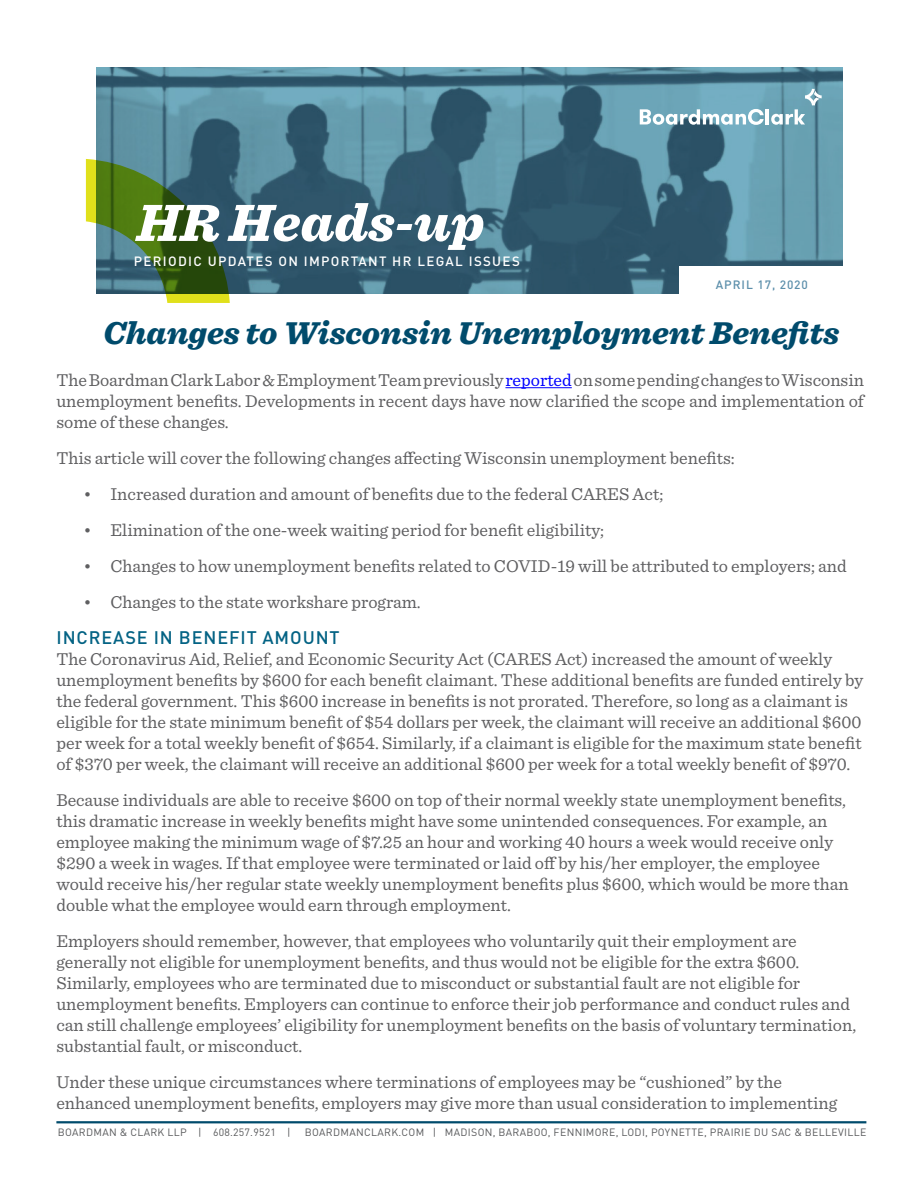
<style>
.page{position:relative;width:918px;height:1188px;background:#fff}
.page>*{position:absolute;margin:0;border:0;box-sizing:border-box;transform-origin:0 0}
.t1{font:italic 900 54.75px "Sentinel";color:#fff}
.t2{font:italic 900 33px "Sentinel";color:#004b6c}
.t3{font:18px/21px "Sentinel";color:#5f5f61}
.t4{font:500 13.35px "DINOT";letter-spacing:.1em;color:#fff}
.t5{font:500 12px "DINOT";letter-spacing:.075em;color:#5c8fab}
.t6{font:10.5px "DINOT";letter-spacing:.03em;color:#57585a}
.s1{color:#00f}
.s2{font-family:"DINOT";font-weight:500;color:#046384}
</style>
<div class="page">
<hr style="left:56px;top:1121px;width:810px;height:2px;background:#004b6c">
<img style="left:96px;top:68px;width:746px;height:225px">
<svg style="left:86px;top:159px;width:144px;height:144px;background:#54784d"></svg>
<svg style="left:640px;top:109px;width:124px;height:16px"></svg>
<hr style="left:766px;top:109px;width:3px;height:15px;background:#fff">
<svg style="left:771px;top:89px;width:51px;height:36px;background:#81aebd"></svg>
<div style="left:680px;top:267px;width:164px;height:36px;background:#fff"></div>
<hr style="left:505px;top:387px;width:67px;height:1px;background:#00f">
<p class="t1" style="left:137px;top:179px;width:349px">HR Heads-up</p>
<p class="t4" style="left:134px;top:251px;width:388px">PERIODIC UPDATES ON IMPORTANT HR LEGAL ISSUES</p>
<p class="t5" style="left:716px;top:276px;width:94px">APRIL 17, 2020</p>
<p class="t2" style="left:103px;top:307px;width:738px">Changes to Wisconsin Unemployment Benefits</p>
<p class="t3" style="left:56px;top:368px;width:809px;text-align:justify">The Boardman Clark Labor &amp; Employment Team previously <span class="s1">reported</span> on some pending changes to Wisconsin unemployment benefits. Developments in recent days have now clarified the scope and implementation of some of these changes.</p>
<p class="t3" style="left:56px;top:446px;width:680px">This article will cover the following changes affecting Wisconsin unemployment benefits:</p>
<p class="t3" style="left:83px;top:482px;width:581px">• Increased duration and amount of benefits due to the federal CARES Act;</p>
<p class="t3" style="left:83px;top:518px;width:522px">• Elimination of the one-week waiting period for benefit eligibility;</p>
<p class="t3" style="left:83px;top:554px;width:765px">• Changes to how unemployment benefits related to COVID-19 will be attributed to employers; and</p>
<p class="t3" style="left:83px;top:590px;width:339px">• Changes to the state workshare program.</p>
<p class="t3" style="left:56px;top:626px;width:808px"><span class="s2">INCREASE IN BENEFIT AMOUNT<br></span>The Coronavirus Aid, Relief, and Economic Security Act (CARES Act) increased the amount of weekly unemployment benefits by $600 for each benefit claimant. These additional benefits are funded entirely by the federal government. This $600 increase in benefits is not prorated. Therefore, so long as a claimant is eligible for the state minimum benefit of $54 dollars per week, the claimant will receive an additional $600 per week for a total weekly benefit of $654. Similarly, if a claimant is eligible for the maximum state benefit of $370 per week, the claimant will receive an additional $600 per week for a total weekly benefit of $970.</p>
<p class="t3" style="left:56px;top:788px;width:794px">Because individuals are able to receive $600 on top of their normal weekly state unemployment benefits, this dramatic increase in weekly benefits might have some unintended consequences. For example, an employee making the minimum wage of $7.25 an hour and working 40 hours a week would receive only $290 a week in wages. If that employee were terminated or laid off by his/her employer, the employee would receive his/her regular state weekly unemployment benefits plus $600, which would be more than double what the employee would earn through employment.</p>
<p class="t3" style="left:56px;top:929px;width:801px">Employers should remember, however, that employees who voluntarily quit their employment are generally not eligible for unemployment benefits, and thus would not be eligible for the extra $600.<br>Similarly, employees who are terminated due to misconduct or substantial fault are not eligible for unemployment benefits. Employers can continue to enforce their job performance and conduct rules and can still challenge employees’ eligibility for unemployment benefits on the basis of voluntary termination, substantial fault, or misconduct.</p>
<p class="t3" style="left:56px;top:1070px;width:782px">Under these unique circumstances where terminations of employees may be “cushioned” by the enhanced unemployment benefits, employers may give more than usual consideration to implementing</p>
<p class="t6" style="left:58px;top:1124px;width:234px">BOARDMAN &amp; CLARK LLP | 608.257.9521 |</p>
<p class="t6" style="left:305px;top:1124px;width:563px">BOARDMANCLARK.COM | MADISON, BARABOO, FENNIMORE, LODI, POYNETTE, PRAIRIE DU SAC &amp; BELLEVILLE</p>
</div>
